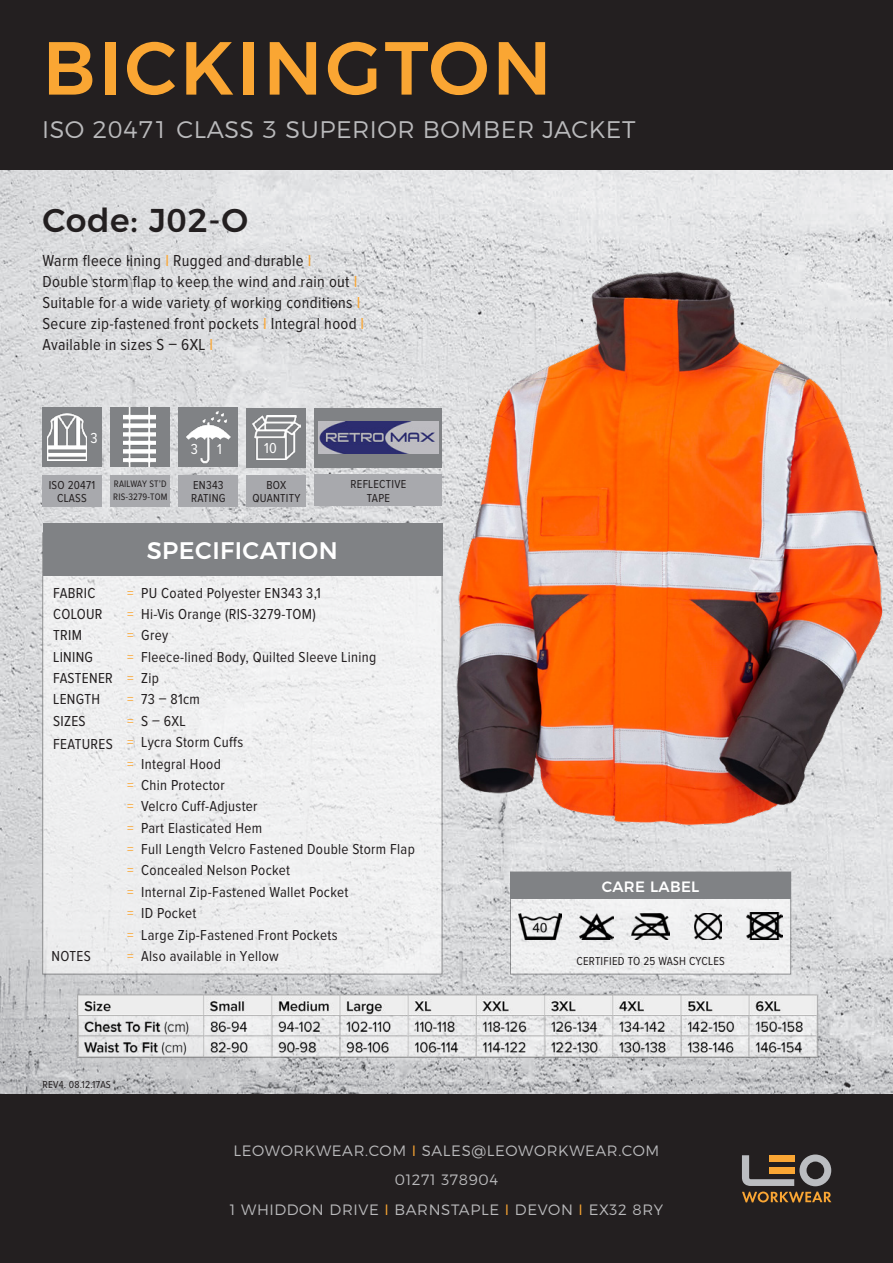
<style>
.page{position:relative;width:893px;height:1263px;background:#fff}
.page>*{position:absolute;margin:0;border:0;box-sizing:border-box;transform-origin:0 0}
.t1{font:500 75px "Montserrat";letter-spacing:.04em;color:#faa633}
.t2{font:500 33px "Montserrat";letter-spacing:.02em;color:#231f20}
.subhead{font:300 24px "Montserrat";letter-spacing:.02em;color:#bababc}
.subhead-2{font:500 24px "Montserrat";letter-spacing:.02em;color:#fff}
.body{font:16.5px/21px "Proxima Nova Cond";letter-spacing:.02em;color:#231f20}
.body-2{font:15px "Proxima Nova Cond";letter-spacing:.02em;color:#231f20}
.body-3{font:300 15px "Montserrat";letter-spacing:.04em;color:#bababc}
.subhead-3{font:500 15px "Montserrat";letter-spacing:.02em;color:#fff}
.body-4{font:15px "Proxima Nova Cond";color:#fff}
.body-5{font:12px/13.5px "Proxima Nova Cond";letter-spacing:.02em;color:#231f20;text-align:center}
.body-6{font:10.5px "Proxima Nova Cond";letter-spacing:.02em;color:#231f20}
.body-7{font:9.75px/13.5px "Proxima Nova Cond";letter-spacing:.02em;color:#231f20}
.s1{color:#faa633}
</style>
<div class="page">
<img style="left:0;top:169px;width:893px;height:925px">
<div style="left:510px;top:872px;width:281px;height:102px;background:#efeff0"></div>
<div style="left:43px;top:533px;width:399px;height:441px;background:#efeff0"></div>
<div style="left:0;top:0;width:893px;height:169px;background:#231f20"></div>
<div style="left:0;top:1094px;width:893px;height:169px;background:#231f20"></div>
<div style="left:43px;top:524px;width:399px;height:52px;background:#808285"></div>
<div style="left:510px;top:872px;width:281px;height:27px;background:#808285"></div>
<img style="left:203px;top:992px;width:618px;height:66px">
<img style="left:77px;top:992px;width:124px;height:66px">
<svg style="left:742px;top:1155px;width:89px;height:47px"></svg>
<img style="left:519px;top:913px;width:42px;height:27px">
<img style="left:579px;top:913px;width:35px;height:27px">
<img style="left:632px;top:913px;width:37px;height:27px">
<img style="left:694px;top:913px;width:28px;height:27px">
<img style="left:747px;top:913px;width:35px;height:27px">
<div style="left:42px;top:408px;width:60px;height:59px;background:#808285"></div>
<div style="left:42px;top:475px;width:60px;height:31px;background:#a8a9ad"></div>
<div style="left:247px;top:408px;width:59px;height:59px;background:#808285"></div>
<div style="left:247px;top:475px;width:59px;height:31px;background:#a8a9ad"></div>
<img style="left:47px;top:414px;width:39px;height:47px">
<img style="left:253px;top:416px;width:47px;height:44px">
<img style="left:442px;top:239px;width:451px;height:600px">
<div style="left:179px;top:475px;width:59px;height:31px;background:#a8a9ad"></div>
<img style="left:179px;top:408px;width:59px;height:59px">
<div style="left:315px;top:408px;width:127px;height:59px;background:#808285"></div>
<div style="left:315px;top:475px;width:127px;height:31px;background:#a8a9ad"></div>
<img style="left:319px;top:422px;width:119px;height:31px">
<div style="left:111px;top:407px;width:59px;height:60px;background:#808285"></div>
<div style="left:111px;top:475px;width:59px;height:31px;background:#a8a9ad"></div>
<img style="left:124px;top:408px;width:31px;height:59px">
<p class="t1" style="left:43px;top:8px;width:511px">BICKINGTON</p>
<p class="subhead" style="left:42px;top:110px;width:595px">ISO 20471 CLASS 3 SUPERIOR BOMBER JACKET</p>
<p class="t2" style="left:43px;top:194px;width:207px">Code: J02-O</p>
<p class="body" style="left:43px;top:250px;width:323px">Warm fleece lining <span class="s1">I</span> Rugged and durable <span class="s1">I<br></span>Double storm flap to keep the wind and rain out <span class="s1">I </span>Suitable for a wide variety of working conditions <span class="s1">I </span>Secure zip-fastened front pockets <span class="s1">I</span> Integral hood <span class="s1">I</span></p>
<p class="body" style="left:43px;top:334px;width:172px">Available in sizes S – 6XL <span class="s1">I</span></p>
<p class="body-4" style="left:90px;top:431px;width:9px">3</p>
<p class="body-4" style="left:191px;top:442px;width:9px">3</p>
<p class="body-4" style="left:217px;top:442px;width:6px">1</p>
<p class="body-4" style="left:264px;top:442px;width:14px">10</p>
<p class="body-7" style="left:113px;top:477px;width:56px">RAILWAY ST’D<br>RIS-3279-TOM</p>
<p class="body-5" style="left:49px;top:478px;width:48px">ISO 20471<br>CLASS</p>
<p class="body-5" style="left:252px;top:478px;width:49px">BOX<br>QUANTITY</p>
<p class="body-5" style="left:191px;top:478px;width:36px;text-align:left">EN343<br>RATING</p>
<p class="body-5" style="left:351px;top:478px;width:57px">REFLECTIVE<br>TAPE</p>
<p class="subhead-2" style="left:147px;top:531px;width:192px">SPECIFICATION</p>
<p class="body-2" style="left:53px;top:586px;width:44px">FABRIC</p>
<p class="body-2" style="left:53px;top:607px;width:51px">COLOUR</p>
<p class="body-2" style="left:53px;top:628px;width:30px">TRIM</p>
<p class="body-2" style="left:53px;top:650px;width:41px">LINING</p>
<p class="body-2" style="left:53px;top:671px;width:61px">FASTENER</p>
<p class="body-2" style="left:53px;top:692px;width:48px">LENGTH</p>
<p class="body-2" style="left:53px;top:714px;width:34px">SIZES</p>
<p class="body-2" style="left:53px;top:737px;width:61px">FEATURES</p>
<p class="body-2" style="left:52px;top:949px;width:41px">NOTES</p>
<p class="body-2" style="left:127px;top:586px;width:195px"><span class="s1">=</span> PU Coated Polyester EN343 3,1</p>
<p class="body-2" style="left:127px;top:607px;width:190px"><span class="s1">=</span> Hi-Vis Orange (RIS-3279-TOM)</p>
<p class="body-2" style="left:127px;top:628px;width:42px"><span class="s1">=</span> Grey</p>
<p class="body-2" style="left:127px;top:650px;width:250px"><span class="s1">=</span> Fleece-lined Body, Quilted Sleeve Lining</p>
<p class="body-2" style="left:127px;top:671px;width:33px"><span class="s1">=</span> Zip</p>
<p class="body-2" style="left:127px;top:693px;width:74px"><span class="s1">=</span> 73 – 81cm</p>
<p class="body-2" style="left:127px;top:714px;width:60px"><span class="s1">=</span> S – 6XL</p>
<p class="body-2" style="left:127px;top:735px;width:117px"><span class="s1">=</span> Lycra Storm Cuffs</p>
<p class="body-2" style="left:127px;top:757px;width:95px"><span class="s1">=</span> Integral Hood</p>
<p class="body-2" style="left:127px;top:778px;width:99px"><span class="s1">=</span> Chin Protector</p>
<p class="body-2" style="left:127px;top:799px;width:132px"><span class="s1">=</span> Velcro Cuff-Adjuster</p>
<p class="body-2" style="left:127px;top:821px;width:136px"><span class="s1">=</span> Part Elasticated Hem</p>
<p class="body-2" style="left:127px;top:842px;width:289px"><span class="s1">=</span> Full Length Velcro Fastened Double Storm Flap</p>
<p class="body-2" style="left:127px;top:864px;width:164px"><span class="s1">=</span> Concealed Nelson Pocket</p>
<p class="body-2" style="left:127px;top:885px;width:223px"><span class="s1">=</span> Internal Zip-Fastened Wallet Pocket</p>
<p class="body-2" style="left:127px;top:906px;width:71px"><span class="s1">=</span> ID Pocket</p>
<p class="body-2" style="left:127px;top:928px;width:212px"><span class="s1">=</span> Large Zip-Fastened Front Pockets</p>
<p class="body-2" style="left:127px;top:949px;width:153px"><span class="s1">=</span> Also available in Yellow</p>
<p class="body-6" style="left:43px;top:1080px;width:70px">REV4. 08.12.17AS</p>
<p class="subhead-3" style="left:602px;top:875px;width:99px">CARE LABEL</p>
<p class="body-5" style="left:576px;top:955px;width:150px">CERTIFIED TO 25 WASH CYCLES</p>
<p class="body-3" style="left:234px;top:1139px;width:427px">LEOWORKWEAR.COM <span class="s1">I</span> SALES@LEOWORKWEAR.COM</p>
<p class="body-3" style="left:395px;top:1168px;width:105px">01271 378904</p>
<p class="body-3" style="left:230px;top:1198px;width:435px">1 WHIDDON DRIVE <span class="s1">I</span> BARNSTAPLE <span class="s1">I</span> DEVON <span class="s1">I</span> EX32 8RY</p>
</div>
